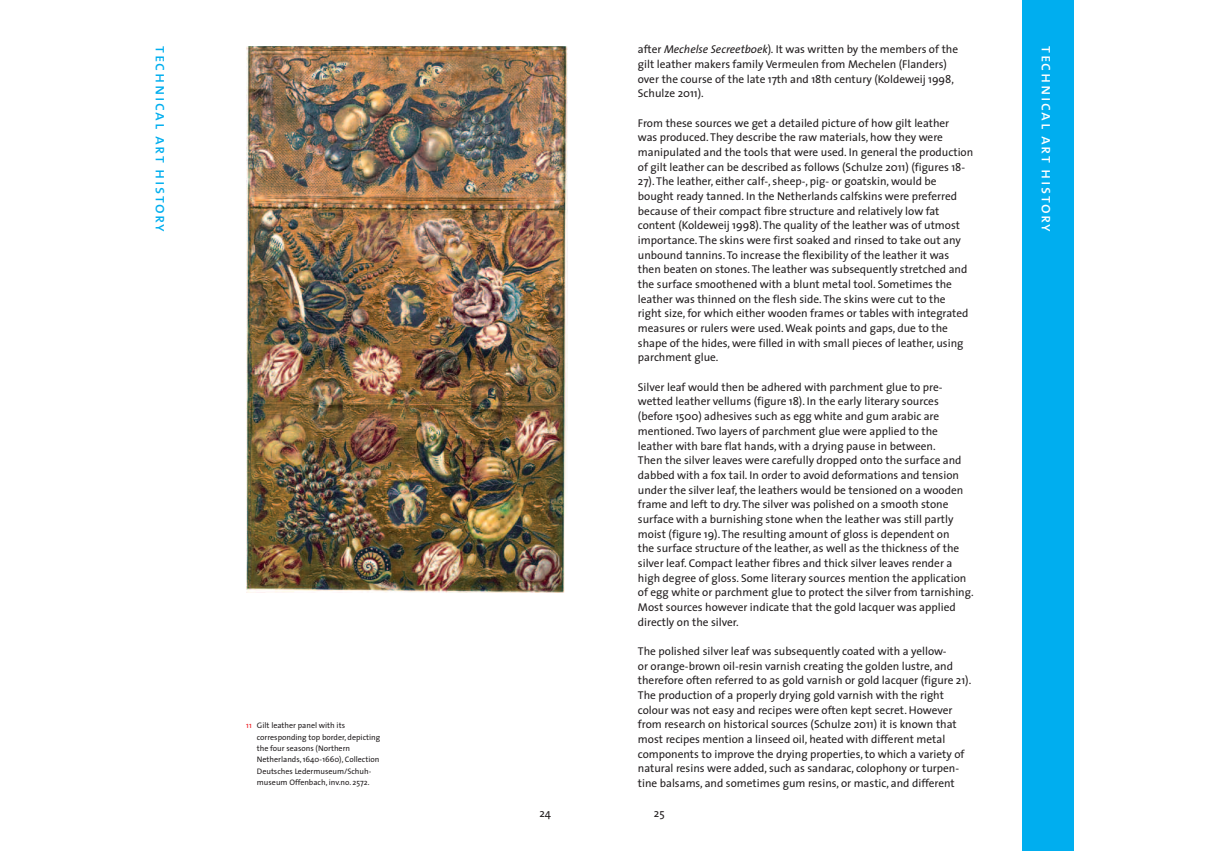
<style>
.page{position:relative;width:1205px;height:851px;background:#fff}
.page>*{position:absolute;margin:0;border:0;box-sizing:border-box;transform-origin:0 0}
.t1{font:16px "The Sans Caps";letter-spacing:.1em;color:#fff}
.t2{font:16px "The Sans Caps";letter-spacing:.1em;color:#00aeef}
.t3{font:11.38px/14.6px "The Sans";color:#231f20}
.t4{font:8px/11.4px "The Sans";color:#231f20}
.s1{color:#ee1d23}
.s2{font-style:italic}
</style>
<div class="page">
<div style="left:1022px;top:0;width:52px;height:850px;background:#00aeef"></div>
<img style="left:246px;top:46px;width:321px;height:547px">
<h1 class="t2" style="left:167px;top:46px;width:187px;rotate:90deg">technical art history</h1>
<p class="t4" style="left:257px;top:720px;width:125px;text-indent:-11px"><span class="s1">11</span> Gilt leather panel with its corresponding top border, depicting the four seasons (Northern Netherlands, 1640-1660), Collection Deutsches Ledermuseum/Schuh&shy;museum Offenbach, inv.no. 2572.</p>
<p class="t3" style="left:539px;top:806px;width:13px">24</p>
<p class="t3" style="left:638px;top:43px;width:322px">after <span class="s2">Mechelse Secreetboek</span>)<span class="s2">.</span> It was written by the members of the gilt leather makers family Vermeulen from Mechelen (Flanders) over the course of the late 17th and 18th century (Koldeweij 1998, Schulze 2011).</p>
<p class="t3" style="left:638px;top:116px;width:337px">From these sources we get a detailed picture of how gilt leather<br>was produced.They describe the raw materials, how they were manipulated and the tools that were used. In general the production of gilt leather can be described as follows (Schulze 2011) (figures 18- 27).The leather, either calf-, sheep-, pig- or goatskin, would be bought ready tanned. In the Netherlands calfskins were preferred because of their compact fibre structure and relatively low fat content (Koldeweij 1998).The quality of the leather was of utmost importance.The skins were first soaked and rinsed to take out any unbound tannins.To increase the flexibility of the leather it was then beaten on stones.The leather was subsequently stretched and the surface smoothened with a blunt metal tool. Sometimes the leather was thinned on the flesh side.The skins were cut to the<br>right size, for which either wooden frames or tables with integrated measures or rulers were used.Weak points and gaps, due to the shape of the hides, were filled in with small pieces of leather, using parchment glue.</p>
<p class="t3" style="left:638px;top:380px;width:337px">Silver leaf would then be adhered with parchment glue to pre&shy;wetted leather vellums (figure 18). In the early literary sources (before 1500) adhesives such as egg white and gum arabic are mentioned.Two layers of parchment glue were applied to the leather with bare flat hands, with a drying pause in between.<br>Then the silver leaves were carefully dropped onto the surface and dabbed with a fox tail. In order to avoid deformations and tension under the silver leaf, the leathers would be tensioned on a wooden frame and left to dry.The silver was polished on a smooth stone surface with a burnishing stone when the leather was still partly moist (figure 19).The resulting amount of gloss is dependent on<br>the surface structure of the leather, as well as the thickness of the silver leaf. Compact leather fibres and thick silver leaves render a high degree of gloss. Some literary sources mention the application of egg white or parchment glue to protect the silver from tarnishing.<br>Most sources however indicate that the gold lacquer was applied directly on the silver.</p>
<p class="t3" style="left:638px;top:645px;width:335px">The polished silver leaf was subsequently coated with a yellow-<br>or orange-brown oil-resin varnish creating the golden lustre, and therefore often referred to as gold varnish or gold lacquer (figure 21).<br>The production of a properly drying gold varnish with the right colour was not easy and recipes were often kept secret. However from research on historical sources (Schulze 2011) it is known that most recipes mention a linseed oil, heated with different metal components to improve the drying properties, to which a variety of natural resins were added, such as sandarac, colophony or turpen&shy;tine balsams, and sometimes gum resins, or mastic, and different</p>
<p class="t3" style="left:654px;top:806px;width:12px">25</p>
<h1 class="t1" style="left:1052px;top:46px;width:187px;rotate:90deg">technical art history</h1>
</div>
